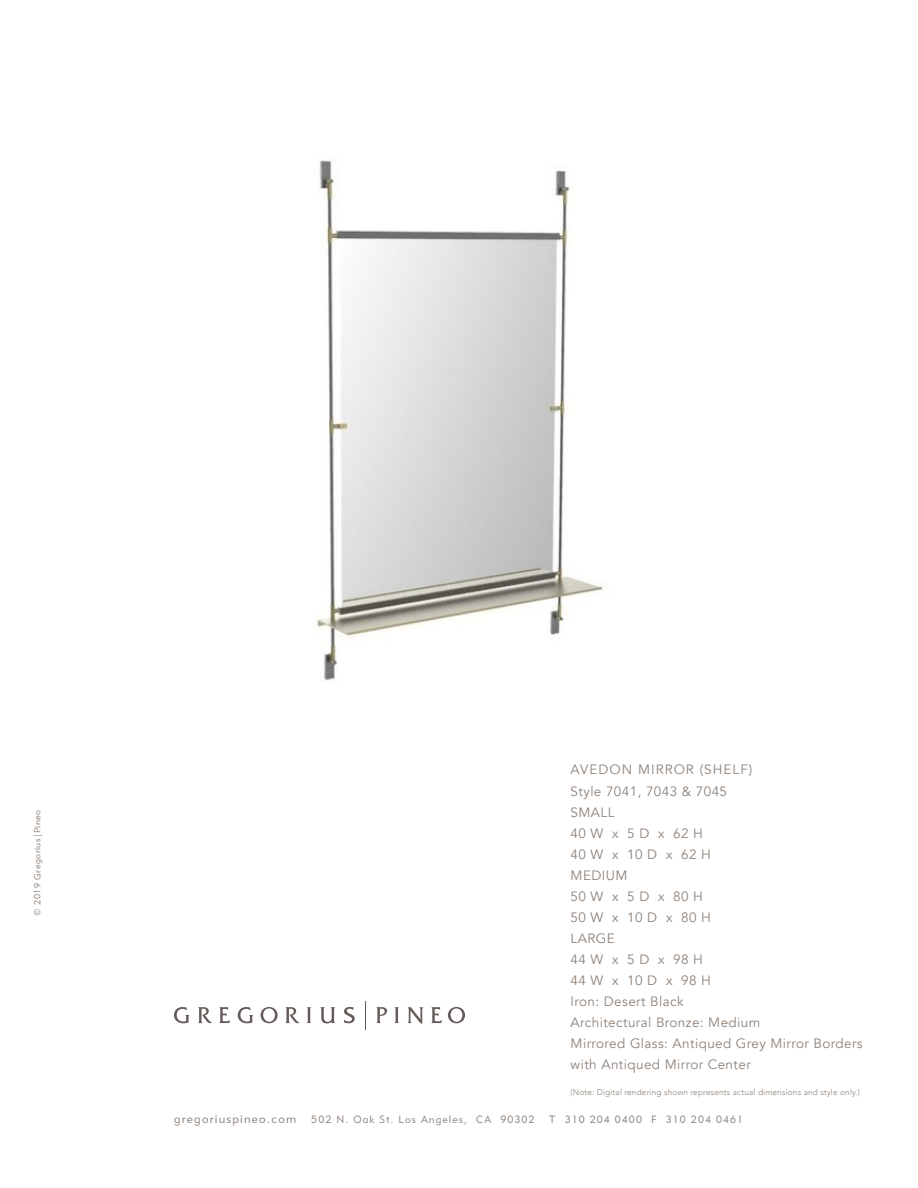
<style>
.page{position:relative;width:918px;height:1188px;background:#fff}
.page>*{position:absolute;margin:0;border:0;box-sizing:border-box;transform-origin:0 0}
.t1{font:13.5px/21px "Avenir";letter-spacing:.03em;color:#8f8279}
.t2{font:13.5px "Avenir";letter-spacing:.075em;color:#8f8279}
.t3{font:12px "Geometric 415 BT Lite A";letter-spacing:.1em;color:#8f8279}
.t4{font:10.5px "Geometric 415 BT Lite A";letter-spacing:.1em;color:#8f8279}
.t5{font:9px "Geometric 415 BT Lite A";letter-spacing:.05em;color:#8f8279}
.t6{font:300 8.25px "Avenir";letter-spacing:.02em;color:#8f8279}
</style>
<div class="page">
<svg style="left:174px;top:1007px;width:15px;height:16px"></svg>
<svg style="left:238px;top:1007px;width:15px;height:16px"></svg>
<svg style="left:261px;top:1007px;width:17px;height:16px"></svg>
<svg style="left:448px;top:1007px;width:17px;height:16px"></svg>
<svg style="left:307px;top:1007px;width:4px;height:16px"></svg>
<svg style="left:395px;top:1007px;width:4px;height:16px"></svg>
<svg style="left:344px;top:1007px;width:11px;height:16px"></svg>
<svg style="left:198px;top:1007px;width:14px;height:16px"></svg>
<svg style="left:285px;top:1007px;width:15px;height:16px"></svg>
<svg style="left:376px;top:1007px;width:11px;height:16px"></svg>
<svg style="left:219px;top:1007px;width:11px;height:16px"></svg>
<svg style="left:431px;top:1007px;width:11px;height:16px"></svg>
<svg style="left:320px;top:1007px;width:15px;height:16px"></svg>
<svg style="left:407px;top:1007px;width:16px;height:17px"></svg>
<svg style="left:365px;top:1001px;width:1px;height:28px"></svg>
<img style="left:313px;top:160px;width:290px;height:521px">
<p class="t5" style="left:32px;top:916px;width:107px;rotate:-90deg">© 2019 Gregorius|Pineo</p>
<p class="t2" style="left:571px;top:761px;width:183px">AVEDON MIRROR (SHELF)</p>
<p class="t1" style="left:571px;top:781px;width:158px">Style 7041, 7043 &amp; 7045</p>
<p class="t1" style="left:571px;top:802px;width:45px">SMALL</p>
<p class="t1" style="left:571px;top:823px;width:134px">40 W x 5 D x 62 H</p>
<p class="t1" style="left:571px;top:844px;width:142px">40 W x 10 D x 62 H</p>
<p class="t1" style="left:571px;top:865px;width:58px">MEDIUM</p>
<p class="t1" style="left:571px;top:886px;width:134px">50 W x 5 D x 80 H</p>
<p class="t1" style="left:571px;top:907px;width:142px">50 W x 10 D x 80 H</p>
<p class="t1" style="left:571px;top:928px;width:46px">LARGE</p>
<p class="t1" style="left:571px;top:949px;width:134px">44 W x 5 D x 98 H</p>
<p class="t1" style="left:571px;top:970px;width:142px">44 W x 10 D x 98 H</p>
<p class="t1" style="left:571px;top:991px;width:114px">Iron: Desert Black</p>
<p class="t1" style="left:571px;top:1012px;width:191px">Architectural Bronze: Medium</p>
<p class="t1" style="left:571px;top:1033px;width:294px">Mirrored Glass: Antiqued Grey Mirror Borders with Antiqued Mirror Center</p>
<p class="t6" style="left:571px;top:1087px;width:291px">(Note: Digital rendering shown represents actual dimensions and style only.)</p>
<p class="t3" style="left:174px;top:1112px;width:124px">gregoriuspineo.com</p>
<p class="t4" style="left:311px;top:1113px;width:433px">502 N. Oak St. Los Angeles, CA 90302 T 310 204 0400 F 310 204 0461</p>
</div>
